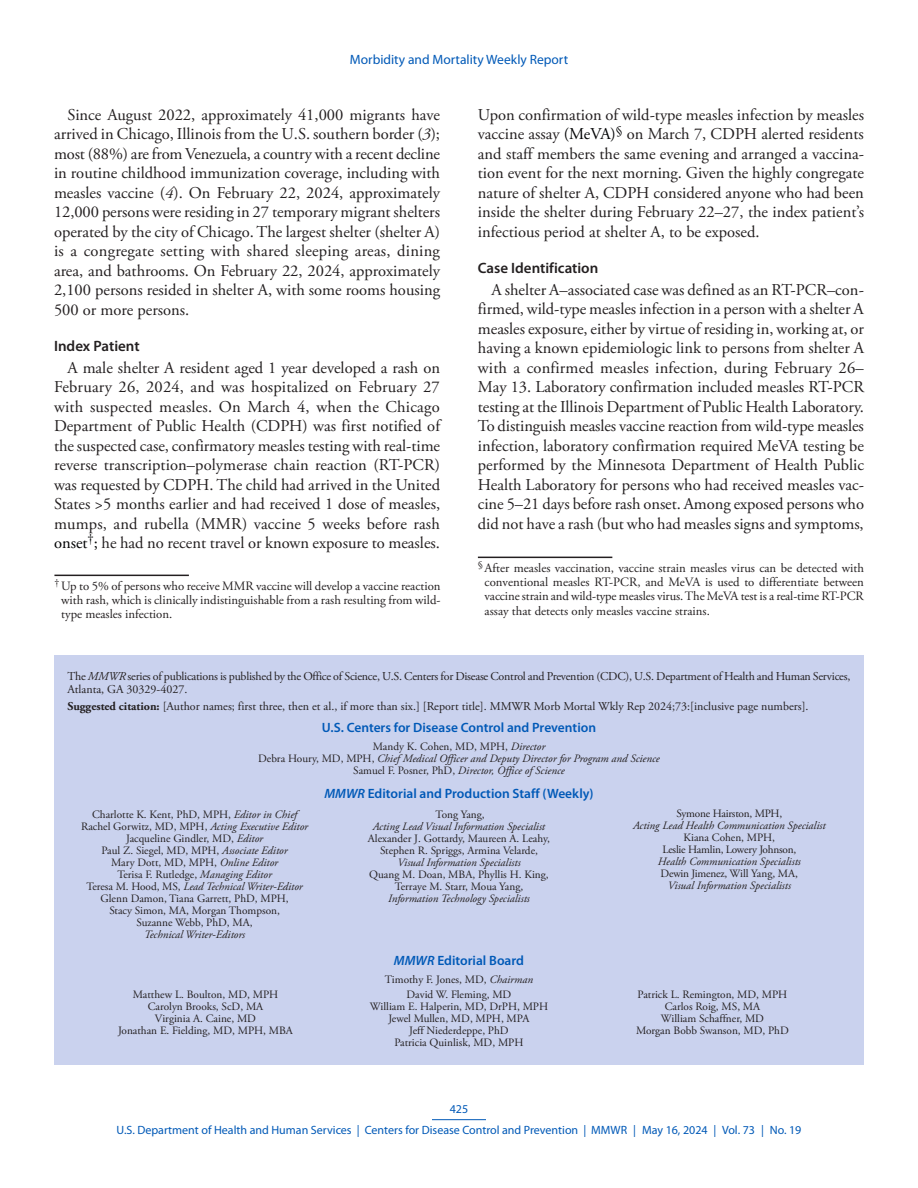
<style>
.page{position:relative;width:918px;height:1188px;background:#fff}
.page>*{position:absolute;margin:0;border:0;box-sizing:border-box;transform-origin:0 0}
.Paragraph{font:16.5px/19.5px "Adobe Garamond Pro";color:#231f20;text-align:justify}
.Heading_2{font:600 15px "Myriad Pro";color:#231f20}
.t1{font:600 13.5px "Myriad Pro";color:#0059b7}
.t2{font:13.5px "Myriad Pro";color:#0059b7}
.Footnote{font:12.75px/14.2px "Adobe Garamond Pro";color:#231f20;text-align:justify}
.t3{font:12px/13.5px "Adobe Garamond Pro";letter-spacing:-.02em;color:#231f20}
.t4{font:12px "Adobe Garamond Pro";color:#231f20}
.t5{font:12px/21.8px "Myriad Pro";color:#0059b7;text-align:center}
.t6{font:11.25px/12px "Adobe Garamond Pro";color:#231f20;text-align:center}
.t7{font:italic 11.25px/12px "Adobe Garamond Pro";color:#231f20;text-align:center}
.t8{font:11.25px/12px "Adobe Garamond Pro";letter-spacing:-.02em;color:#231f20;text-align:center}
.s1{font-style:italic}
.s2{color:#010203}
.s3{font-weight:700}
.s4{font-style:normal}
</style>
<div class="page">
<div style="left:54px;top:656px;width:810px;height:409px;background:#cad2ee"></div>
<hr style="left:432px;top:1119px;width:54px;height:1px;background:#0059b7">
<hr style="left:54px;top:575px;width:135px;height:1px;background:#231f20">
<hr style="left:478px;top:557px;width:134px;height:1px;background:#231f20">
<p class="t2" style="left:350px;top:52px;width:220px">Morbidity and Mortality Weekly Report</p>
<p class="Paragraph" style="left:54px;top:106px;width:388px;text-indent:13px">Since August 2022, approximately 41,000 migrants have arrived in Chicago, Illinois from the U.S. southern border (<span class="s1">3</span>); most (88%) are from Venezuela, a country with a recent decline in routine childhood immunization coverage, including with measles vaccine (<span class="s1">4</span>). On February 22, 2024, approximately 12,000 persons were residing in 27 temporary migrant shelters operated by the city of Chicago. The largest shelter (shelter A) is a congregate setting with shared sleeping areas, dining area, and bathrooms. On February 22, 2024, approximately 2,100 persons resided in shelter A, with some rooms housing 500 or more persons.</p>
<h2 class="Heading_2" style="left:54px;top:338px;width:87px">Index Patient</h2>
<p class="Paragraph" style="left:54px;top:358px;width:388px;text-indent:13px">A male shelter A resident aged 1 year developed a rash on February 26, 2024, and was hospitalized on February 27 with suspected measles. On March 4, when the Chicago Department of Public Health (CDPH) was first notified of the suspected case, confirmatory measles testing with real-time reverse transcription–polymerase chain reaction (RT-PCR) was requested by CDPH. The child had arrived in the United States &gt;5 months earlier and had received 1 dose of measles, mumps, and rubella (MMR) vaccine 5 weeks before rash <span class="s2">onset</span><sup>†</sup><span class="s2">;</span> he had no recent travel or known exposure to measles.</p>
<p class="Footnote" style="left:61px;top:579px;width:381px;text-indent:-7px"><sup>†</sup> Up to 5% of persons who receive MMR vaccine will develop a vaccine reaction with rash, which is clinically indistinguishable from a rash resulting from wild&shy;type measles infection.</p>
<p class="Paragraph" style="left:478px;top:106px;width:388px">Upon confirmation of wild-type measles infection by measles vaccine assay <span class="s2">(MeVA)</span><sup>§</sup> on March 7, CDPH alerted residents and staff members the same evening and arranged a vaccina&shy;tion event for the next morning. Given the highly congregate nature of shelter A, CDPH considered anyone who had been inside the shelter during February 22–27, the index patient’s infectious period at shelter A, to be exposed.</p>
<h2 class="Heading_2" style="left:478px;top:260px;width:122px">Case Identification</h2>
<p class="Paragraph" style="left:478px;top:280px;width:388px;text-indent:13px">A shelter A–associated case was defined as an RT-PCR–con&shy;firmed, wild-type measles infection in a person with a shelter A measles exposure, either by virtue of residing in, working at, or having a known epidemiologic link to persons from shelter A with a confirmed measles infection, during February 26– May 13. Laboratory confirmation included measles RT-PCR testing at the Illinois Department of Public Health Laboratory.<br>To distinguish measles vaccine reaction from wild-type measles infection, laboratory confirmation required MeVA testing be performed by the Minnesota Department of Health Public Health Laboratory for persons who had received measles vac&shy;cine 5–21 days before rash onset. Among exposed persons who did not have a rash (but who had measles signs and symptoms,</p>
<p class="Footnote" style="left:485px;top:561px;width:381px;text-indent:-7px"><sup>§</sup> After measles vaccination, vaccine strain measles virus can be detected with conventional measles RT-PCR, and MeVA is used to differentiate between vaccine strain and wild-type measles virus. The MeVA test is a real-time RT-PCR assay that detects only measles vaccine strains.</p>
<p class="t3" style="left:67px;top:670px;width:784px">The <span class="s1">MMWR</span> series of publications is published by the Office of Science, U.S. Centers for Disease Control and Prevention (CDC), U.S. Department of Health and Human Services,<br>Atlanta, GA 30329-4027.</p>
<p class="t4" style="left:67px;top:699px;width:743px"><span class="s3">Suggested citation:</span> [Author names; first three, then et al., if more than six.] [Report title]. MMWR Morb Mortal Wkly Rep 2024;73:[inclusive page numbers].</p>
<p class="t1" style="left:322px;top:720px;width:276px">U.S. Centers for Disease Control and Prevention</p>
<p class="t7" style="left:258px;top:741px;width:403px"><span class="s4">Mandy K. Cohen, MD, MPH,</span> Director<br><span class="s4">Debra Houry, MD, MPH,</span> Chief Medical Officer and Deputy Director for Program and Science<br><span class="s4">Samuel F. Posner, PhD,</span> Director, Office of Science</p>
<p class="t1" style="left:324px;top:786px;width:271px"><span class="s1">MMWR</span> Editorial and Production Staff (Weekly)</p>
<p class="t6" style="left:81px;top:809px;width:228px">Charlotte K. Kent, PhD, MPH, <span class="s1">Editor in Chief </span>Rachel Gorwitz, MD, MPH, <span class="s1">Acting Executive Editor </span>Jacqueline Gindler, MD, <span class="s1">Editor<br></span>Paul Z. Siegel, MD, MPH, <span class="s1">Associate Editor<br></span>Mary Dott, MD, MPH, <span class="s1">Online Editor<br></span>Terisa F. Rutledge, <span class="s1">Managing Editor<br></span>Teresa M. Hood, MS, <span class="s1">Lead Technical Writer-Editor </span>Glenn Damon, Tiana Garrett, PhD, MPH,<br>Stacy Simon, MA, Morgan Thompson,<br>Suzanne Webb, PhD, MA,</p>
<p class="t7" style="left:144px;top:929px;width:103px">Technical Writer-Editors</p>
<p class="t8" style="left:676px;top:808px;width:107px">Symone Hairston, MPH,</p>
<p class="t7" style="left:633px;top:820px;width:194px">Acting Lead Health Communication Specialist</p>
<p class="t8" style="left:662px;top:832px;width:135px">Kiana Cohen, MPH,<br>Leslie Hamlin, Lowery Johnson,</p>
<p class="t7" style="left:658px;top:856px;width:145px">Health Communication Specialists</p>
<p class="t8" style="left:661px;top:868px;width:139px">Dewin Jimenez, Will Yang, MA,</p>
<p class="t7" style="left:668px;top:880px;width:125px">Visual Information Specialists</p>
<p class="t6" style="left:436px;top:809px;width:51px">Tong Yang,</p>
<p class="t7" style="left:373px;top:821px;width:174px">Acting Lead Visual Information Specialist</p>
<p class="t6" style="left:368px;top:833px;width:184px">Alexander J. Gottardy, Maureen A. Leahy,<br>Stephen R. Spriggs, Armina Velarde,</p>
<p class="t7" style="left:397px;top:857px;width:125px">Visual Information Specialists</p>
<p class="t6" style="left:369px;top:869px;width:181px">Quang M. Doan, MBA, Phyllis H. King,<br>Terraye M. Starr, Moua Yang,</p>
<p class="t7" style="left:388px;top:893px;width:143px">Information Technology Specialists</p>
<p class="t1" style="left:394px;top:953px;width:132px"><span class="s1">MMWR</span> Editorial Board</p>
<p class="t6" style="left:385px;top:974px;width:150px">Timothy F. Jones, MD, <span class="s1">Chairman</span></p>
<p class="t6" style="left:118px;top:989px;width:176px">Matthew L. Boulton, MD, MPH<br>Carolyn Brooks, ScD, MA<br>Virginia A. Caine, MD<br>Jonathan E. Fielding, MD, MPH, MBA</p>
<p class="t6" style="left:370px;top:989px;width:180px">David W. Fleming, MD<br>William E. Halperin, MD, DrPH, MPH<br>Jewel Mullen, MD, MPH, MPA<br>Jeff Niederdeppe, PhD<br>Patricia Quinlisk, MD, MPH</p>
<p class="t6" style="left:636px;top:989px;width:154px">Patrick L. Remington, MD, MPH<br>Carlos Roig, MS, MA<br>William Schaffner, MD<br>Morgan Bobb Swanson, MD, PhD</p>
<p class="t5" style="left:117px;top:1098px;width:686px">425<br>U.S. Department of Health and Human Services | Centers for Disease Control and Prevention | MMWR | May 16, 2024 | Vol. 73 | No. 19</p>
</div>
